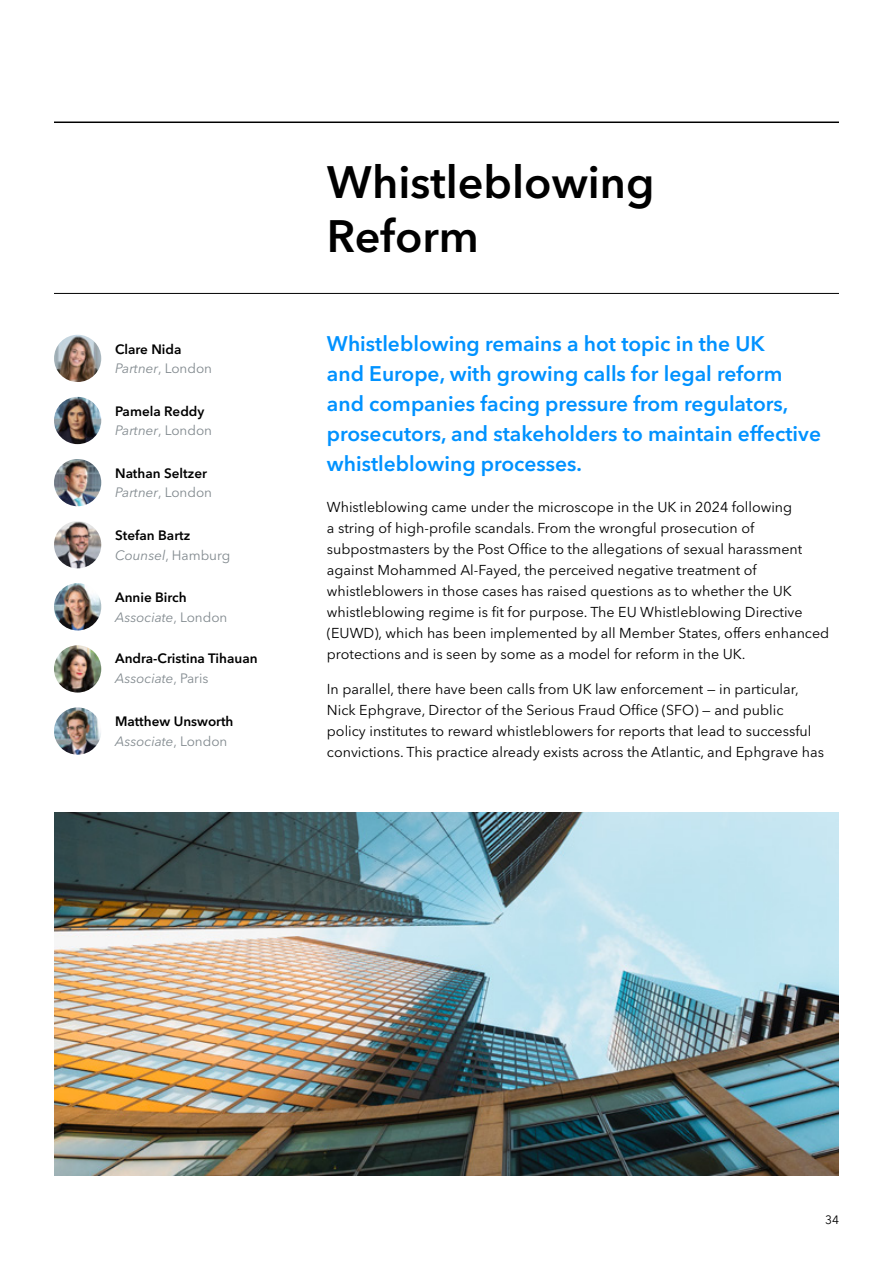
<style>
.page{position:relative;width:893px;height:1263px;background:#fff}
.page>*{position:absolute;margin:0;border:0;box-sizing:border-box;transform-origin:0 0}
.t1{font:600 45px/54px "Avenir Next LT Pro";color:#000}
.t2{font:600 21px/30px "Avenir Next LT Pro";color:#0092ff}
.t3{font:14.25px/21px "Avenir Next LT Pro";color:#000}
.t4{font:600 13.5px/19.5px "Avenir Next LT Pro";color:#000}
.t5{font:12px "Avenir Next LT Pro";color:#000}
.s1{font-weight:400;font-style:italic;color:#828a8f}
.s2{font-weight:400;color:#828a8f}
</style>
<div class="page">
<hr style="left:54px;top:293px;width:785px;height:1px;background:#000">
<hr style="left:54px;top:122px;width:785px;height:1px;background:#000">
<img style="left:54px;top:813px;width:785px;height:362px">
<img style="left:54px;top:521px;width:47px;height:47px;border-radius:24px">
<img style="left:54px;top:583px;width:47px;height:47px;border-radius:24px">
<img style="left:54px;top:459px;width:47px;height:47px;border-radius:24px">
<img style="left:54px;top:645px;width:47px;height:47px;border-radius:24px">
<img style="left:54px;top:707px;width:47px;height:48px;border-radius:24px">
<img style="left:54px;top:397px;width:47px;height:47px;border-radius:24px">
<img style="left:54px;top:335px;width:47px;height:47px;border-radius:24px">
<p class="t4" style="left:115px;top:339px;width:98px">Clare Nida<br><span class="s1">Partner</span><span class="s2">, London</span></p>
<p class="t4" style="left:115px;top:401px;width:98px">Pamela Reddy<br><span class="s1">Partner</span><span class="s2">, London</span></p>
<p class="t4" style="left:115px;top:463px;width:98px">Nathan Seltzer<br><span class="s1">Partner</span><span class="s2">, London</span></p>
<p class="t4" style="left:115px;top:525px;width:117px">Stefan Bartz<br><span class="s1">Counsel</span><span class="s2">, Hamburg</span></p>
<p class="t4" style="left:115px;top:588px;width:114px">Annie Birch<br><span class="s1">Associate</span><span class="s2">, London</span></p>
<p class="t4" style="left:115px;top:649px;width:144px">Andra-Cristina Tihauan<br><span class="s1">Associate</span><span class="s2">, Paris</span></p>
<p class="t4" style="left:115px;top:712px;width:120px">Matthew Unsworth<br><span class="s1">Associate</span><span class="s2">, London</span></p>
<h1 class="t1" style="left:327px;top:155px;width:329px">Whistleblowing<br>Reform</h1>
<h2 class="t2" style="left:327px;top:328px;width:496px">Whistleblowing remains a hot topic in the UK<br>and Europe, with growing calls for legal reform and companies facing pressure from regulators, prosecutors, and stakeholders to maintain effective whistleblowing processes.</h2>
<p class="t3" style="left:327px;top:496px;width:504px">Whistleblowing came under the microscope in the UK in 2024 following<br>a string of high-profile scandals. From the wrongful prosecution of subpostmasters by the Post Office to the allegations of sexual harassment against Mohammed Al-Fayed, the perceived negative treatment of whistleblowers in those cases has raised questions as to whether the UK whistleblowing regime is fit for purpose. The EU Whistleblowing Directive (EUWD), which has been implemented by all Member States, offers enhanced protections and is seen by some as a model for reform in the UK.</p>
<p class="t3" style="left:327px;top:678px;width:499px">In parallel, there have been calls from UK law enforcement — in particular, Nick Ephgrave, Director of the Serious Fraud Office (SFO) — and public policy institutes to reward whistleblowers for reports that lead to successful convictions. This practice already exists across the Atlantic, and Ephgrave has</p>
<p class="t5" style="left:825px;top:1212px;width:15px">34</p>
</div>
